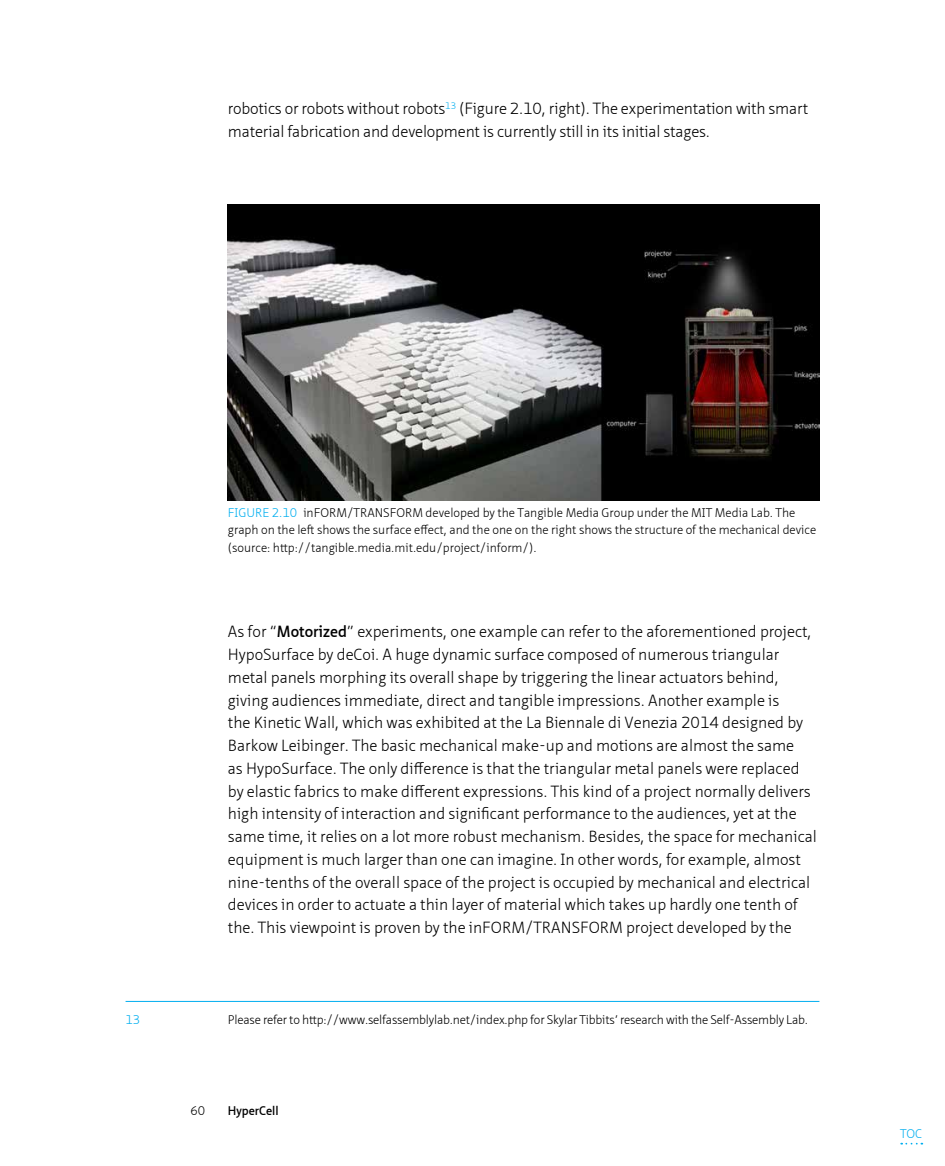
<style>
.page{position:relative;width:945px;height:1166px;background:#fff}
.page>*{position:absolute;margin:0;border:0;box-sizing:border-box;transform-origin:0 0}
.BODY_Normal{font:300 15.75px/22.8px "Neue Sans Pro";color:#000}
.FOOTNOTE_Body{font:300 12.25px/17.2px "Neue Sans Pro";color:#000}
.FOOTNOTE_Body-2{font:300 12.25px "Neue Sans Pro";letter-spacing:-.005em;color:#00aeef}
.t1{font:600 12.25px "Neue Sans Pro";color:#000}
.s1{color:#00aeef}
.s2{font-weight:600}
</style>
<div class="page">
<img style="left:228px;top:205px;width:591px;height:295px">
<hr style="left:126px;top:1001px;width:693px;height:1px;background:#00aeef">
<svg style="left:901px;top:1142px;width:21px;height:2px"></svg>
<p class="BODY_Normal" style="left:228px;top:97px;width:582px">robotics or robots without robots<sup>13</sup> (Figure 2.10, right). The experimentation with smart material fabrication and development is currently still in its initial stages.</p>
<p class="FOOTNOTE_Body" style="left:228px;top:504px;width:590px;text-indent:44px"><span class="s1">2.10</span> inFORM/TRANSFORM developed by the Tangible Media Group under the MIT Media Lab. The graph on the left shows the surface effect, and the one on the right shows the structure of the mechanical device (source: http://tangible.media.mit.edu/project/inform/).</p>
<p class="FOOTNOTE_Body-2" style="left:228px;top:505px;width:14px">Figure</p>
<p class="BODY_Normal" style="left:228px;top:620px;width:590px">As for “<span class="s2">Motorized</span>” experiments, one example can refer to the aforementioned project, HypoSurface by deCoi. A huge dynamic surface composed of numerous triangular metal panels morphing its overall shape by triggering the linear actuators behind, giving audiences immediate, direct and tangible impressions. Another example is<br>the Kinetic Wall, which was exhibited at the La Biennale di Venezia 2014 designed by Barkow Leibinger. The basic mechanical make-up and motions are almost the same<br>as HypoSurface. The only difference is that the triangular metal panels were replaced by elastic fabrics to make different expressions. This kind of a project normally delivers high intensity of interaction and significant performance to the audiences, yet at the same time, it relies on a lot more robust mechanism. Besides, the space for mechanical equipment is much larger than one can imagine. In other words, for example, almost nine-tenths of the overall space of the project is occupied by mechanical and electrical devices in order to actuate a thin layer of material which takes up hardly one tenth of the. This viewpoint is proven by the inFORM/TRANSFORM project developed by the</p>
<p class="FOOTNOTE_Body-2" style="left:126px;top:1011px;width:16px">13</p>
<p class="FOOTNOTE_Body" style="left:228px;top:1011px;width:582px">Please refer to http://www.selfassemblylab.net/index.php for Skylar Tibbits’ research with the Self-Assembly Lab.</p>
<p class="FOOTNOTE_Body" style="left:190px;top:1102px;width:16px">60</p>
<p class="t1" style="left:228px;top:1102px;width:52px">HyperCell</p>
<p class="FOOTNOTE_Body-2" style="left:900px;top:1125px;width:23px">TOC</p>
</div>
